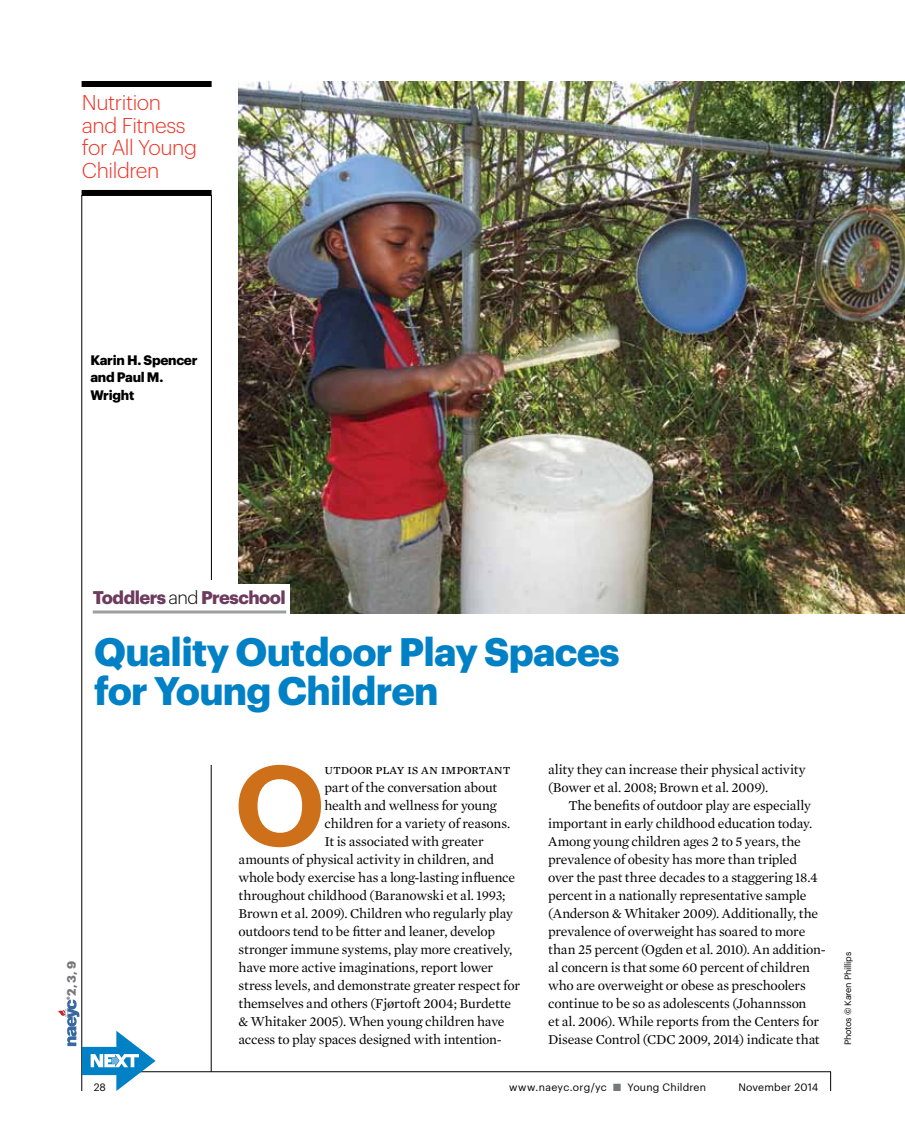
<style>
.page{position:relative;width:905px;height:1134px;background:#fff}
.page>*{position:absolute;margin:0;border:0;box-sizing:border-box;transform-origin:0 0}
.t1{font:600 111.9px "Graphik";color:#ce6f19}
.t2{font:700 39px/39px "Graphik";letter-spacing:-.02em;color:#0081c6}
.t3{font:300 21px/22.5px "Graphik";letter-spacing:-.02em;color:#ee3124}
.t4{font:700 18px "Graphik";letter-spacing:-.03em;color:#6d3b5d}
.t5{font:14.25px "Mercury Text G1 Roman SC";letter-spacing:-.005em;color:#000}
.t6{font:13.8px/18px "Mercury Text G1";letter-spacing:-.015em;color:#000}
.t7{font:700 13.5px/18px "Graphik";letter-spacing:-.02em;color:#000}
.t8{font:700 12px "Graphik";color:#77787b}
.t9{font:10.5px "Graphik";letter-spacing:.02em;color:#000}
.t10{font:9px "Graphik";letter-spacing:-.02em;color:#000}
.s1{font-weight:300;color:#000}
.s2{color:#77787b}
</style>
<div class="page">
<img style="left:239px;top:81px;width:665px;height:532px">
<div style="left:93px;top:584px;width:197px;height:29px;background:#fff"></div>
<svg style="left:93px;top:610px;width:193px;height:4px"></svg>
<hr style="left:81px;top:81px;width:1px;height:1010px;background:#000">
<svg style="left:830px;top:1072px;width:1px;height:19px"></svg>
<hr style="left:82px;top:1071px;width:748px;height:1px;background:#000">
<hr style="left:211px;top:81px;width:1px;height:499px;background:#000">
<div style="left:79px;top:64px;width:135px;height:131px;background:#fff"></div>
<div style="left:82px;top:190px;width:130px;height:6px;background:#000"></div>
<hr style="left:211px;top:765px;width:1px;height:307px;background:#000">
<div style="left:82px;top:81px;width:130px;height:6px;background:#000"></div>
<svg style="left:57px;top:1000px;width:99px;height:91px"></svg>
<h3 class="t3" style="left:82px;top:90px;width:116px">Nutrition and Fitness for All Young<br>Children</h3>
<p class="t7" style="left:90px;top:349px;width:109px">Karin H. Spencer and Paul M.<br>Wright</p>
<h3 class="t4" style="left:93px;top:583px;width:194px">Toddlers <span class="s1">and</span> Preschool</h3>
<h2 class="t2" style="left:94px;top:629px;width:527px">Quality Outdoor Play Spaces for Young Children</h2>
<p class="t6" style="left:548px;top:760px;width:259px">ality they can increase their physical activity (Bower et al. 2008; Brown et al. 2009).</p>
<p class="t6" style="left:548px;top:796px;width:279px;text-indent:20px">The benefits of outdoor play are especially important in early childhood education today.<br>Among young children ages 2 to 5 years, the prevalence of obesity has more than tripled over the past three decades to a staggering 18.4 percent in a nationally representative sample (Anderson &amp; Whitaker 2009). Additionally, the prevalence of overweight has soared to more than 25 percent (Ogden et al. 2010). An addition&shy;al concern is that some 60 percent of children who are overweight or obese as preschoolers continue to be so as adolescents (Johannsson<br>et al. 2006). While reports from the Centers for Disease Control (CDC 2009, 2014) indicate that</p>
<h1 class="t1" style="left:234px;top:720px;width:93px">O</h1>
<p class="t5" style="left:324px;top:760px;width:188px">utdoor play is an important</p>
<p class="t6" style="left:324px;top:778px;width:174px">part of the conversation about</p>
<p class="t6" style="left:324px;top:796px;width:174px">health and wellness for young</p>
<p class="t6" style="left:324px;top:814px;width:187px">children for a variety of reasons.</p>
<p class="t6" style="left:324px;top:832px;width:161px">It is associated with greater</p>
<p class="t6" style="left:239px;top:850px;width:257px">amounts of physical activity in children, and</p>
<p class="t6" style="left:239px;top:868px;width:278px">whole body exercise has a long-lasting influence</p>
<p class="t6" style="left:239px;top:886px;width:268px">throughout childhood (Baranowski et al. 1993;</p>
<p class="t6" style="left:239px;top:904px;width:276px">Brown et al. 2009). Children who regularly play</p>
<p class="t6" style="left:239px;top:922px;width:258px">outdoors tend to be fitter and leaner, develop</p>
<p class="t6" style="left:239px;top:940px;width:275px">stronger immune systems, play more creatively,</p>
<p class="t6" style="left:239px;top:958px;width:256px">have more active imaginations, report lower</p>
<p class="t6" style="left:239px;top:976px;width:283px">stress levels, and demonstrate greater respect for</p>
<p class="t6" style="left:239px;top:994px;width:274px">themselves and others (Fjørtoft 2004; Burdette</p>
<p class="t6" style="left:239px;top:1012px;width:267px">&amp; Whitaker 2005). When young children have</p>
<p class="t6" style="left:239px;top:1030px;width:265px">access to play spaces designed with intention-</p>
<p class="t8" style="left:62px;top:1000px;width:41px;rotate:-90deg"><sup>®</sup>2, 3, 9</p>
<p class="t10" style="left:841px;top:1045px;width:95px;rotate:-90deg">Photos © Karen Phillips</p>
<p class="t9" style="left:94px;top:1079px;width:14px">28</p>
<p class="t9" style="left:509px;top:1079px;width:198px">www.naeyc.org/yc <span class="s2">■</span> Young Children</p>
<p class="t9" style="left:738px;top:1079px;width:81px">November 2014</p>
</div>
